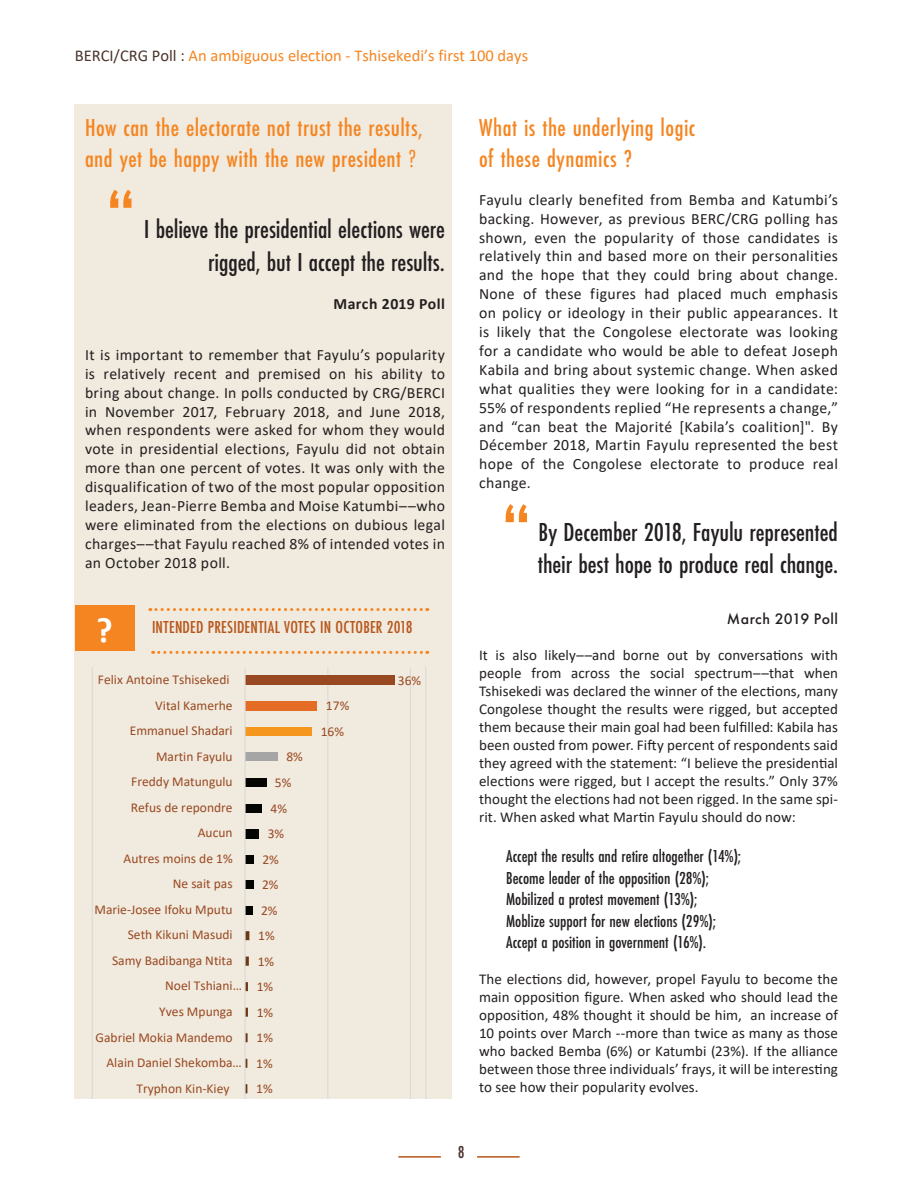
<style>
.page{position:relative;width:918px;height:1188px;background:#fff}
.page>*{position:absolute;margin:0;border:0;box-sizing:border-box;transform-origin:0 0}
.t1{font:700 66px "Century Gothic";color:#f58520}
.t2{font:500 27px/32.4px "Futura PT Cond";letter-spacing:-.005em;color:#231f20;text-align:right}
.t3{font:500 25.5px/30.6px "Futura PT Cond";letter-spacing:.015em;color:#f58520}
.t4{font:500 18px/21.6px "Futura PT Cond";color:#231f20}
.t5{font:500 18px "Futura PT Cond";letter-spacing:.01em;color:#b7561b}
.t6{font:500 18px "Futura PT Cond";color:#4a342b}
.t7{font:16.5px "Calibri";color:#f58520}
.t8{font:15.75px/18.9px "Calibri";letter-spacing:.02em;color:#231f20;text-align:justify}
.t9{font:700 15.75px "Calibri";letter-spacing:.03em;color:#231f20}
.t10{font:500 15.75px "Futura PT";letter-spacing:.025em;color:#231f20}
.t11{font:15px/18px "Calibri";color:#231f20;text-align:justify}
.t12{font:13.5px "Calibri";color:#984921}
.s1{color:#4a342b}
.s2{font-weight:400}
.s3{font-family:"Calibri";font-weight:700;font-size:35.85px;color:#fff}
</style>
<div class="page">
<hr style="left:398px;top:1156px;width:43px;height:2px;background:#b7561b">
<hr style="left:477px;top:1156px;width:43px;height:2px;background:#b7561b">
<div style="left:75px;top:104px;width:377px;height:994px;background:#f1eade"></div>
<div style="left:75px;top:605px;width:60px;height:46px;background:#f58520"></div>
<svg style="left:153px;top:651px;width:275px;height:3px"></svg>
<svg style="left:150px;top:608px;width:278px;height:3px"></svg>
<svg style="left:92px;top:667px;width:334px;height:431px"></svg>
<p class="t7" style="left:75px;top:44px;width:455px"><span class="s1">BERCI/CRG Poll :</span> An ambiguous election - Tshisekedi’s first 100 days</p>
<h3 class="t3" style="left:85px;top:112px;width:339px">How can the electorate not trust the results, and yet be happy with the new president <span class="s2">?</span></h3>
<h1 class="t1" style="left:105px;top:164px;width:33px">“</h1>
<h2 class="t2" style="left:144px;top:213px;width:302px">I believe the presidential elections were rigged, but I accept the results.</h2>
<p class="t9" style="left:333px;top:292px;width:113px">March 2019 Poll</p>
<p class="t8" style="left:85px;top:345px;width:362px">It is important to remember that Fayulu’s popularity is relatively recent and premised on his ability to bring about change. In polls conducted by CRG/BERCI in November 2017, February 2018, and June 2018, when respondents were asked for whom they would vote in presidential elections, Fayulu did not obtain more than one percent of votes. It was only with the disqualification of two of the most popular opposition leaders, Jean-Pierre Bemba and Moise Katumbi––who were eliminated from the elections on dubious legal charges––that Fayulu reached 8% of intended votes in an October 2018 poll.</p>
<p class="t5" style="left:96px;top:617px;width:318px"><span class="s3">?</span> INTENDED PRESIDENTIAL VOTES IN OCTOBER 2018</p>
<p class="t12" style="left:98px;top:670px;width:133px">Felix Antoine Tshisekedi</p>
<p class="t12" style="left:398px;top:671px;width:25px">36%</p>
<p class="t12" style="left:155px;top:696px;width:79px">Vital Kamerhe</p>
<p class="t12" style="left:326px;top:697px;width:25px">17%</p>
<p class="t12" style="left:130px;top:721px;width:104px">Emmanuel Shadari</p>
<p class="t12" style="left:321px;top:722px;width:25px">16%</p>
<p class="t12" style="left:156px;top:747px;width:78px">Martin Fayulu</p>
<p class="t12" style="left:286px;top:748px;width:18px">8%</p>
<p class="t12" style="left:131px;top:772px;width:103px">Freddy Matungulu</p>
<p class="t12" style="left:275px;top:773px;width:18px">5%</p>
<p class="t12" style="left:131px;top:798px;width:103px">Refus de repondre</p>
<p class="t12" style="left:271px;top:799px;width:18px">4%</p>
<p class="t12" style="left:198px;top:823px;width:36px">Aucun</p>
<p class="t12" style="left:268px;top:824px;width:18px">3%</p>
<p class="t12" style="left:124px;top:849px;width:111px">Autres moins de 1%</p>
<p class="t12" style="left:262px;top:850px;width:18px">2%</p>
<p class="t12" style="left:173px;top:874px;width:61px">Ne sait pas</p>
<p class="t12" style="left:262px;top:875px;width:18px">2%</p>
<p class="t12" style="left:94px;top:900px;width:140px">Marie-Josee Ifoku Mputu</p>
<p class="t12" style="left:261px;top:901px;width:18px">2%</p>
<p class="t12" style="left:128px;top:926px;width:106px">Seth Kikuni Masudi</p>
<p class="t12" style="left:258px;top:926px;width:18px">1%</p>
<p class="t12" style="left:112px;top:951px;width:122px">Samy Badibanga Ntita</p>
<p class="t12" style="left:258px;top:952px;width:18px">1%</p>
<p class="t12" style="left:165px;top:977px;width:78px">Noel Tshiani…</p>
<p class="t12" style="left:257px;top:977px;width:18px">1%</p>
<p class="t12" style="left:159px;top:1002px;width:75px">Yves Mpunga</p>
<p class="t12" style="left:257px;top:1003px;width:18px">1%</p>
<p class="t12" style="left:96px;top:1028px;width:139px">Gabriel Mokia Mandemo</p>
<p class="t12" style="left:257px;top:1028px;width:18px">1%</p>
<p class="t12" style="left:107px;top:1053px;width:137px">Alain Daniel Shekomba…</p>
<p class="t12" style="left:256px;top:1054px;width:18px">1%</p>
<p class="t12" style="left:136px;top:1079px;width:95px">Tryphon Kin-Kiey</p>
<p class="t12" style="left:256px;top:1079px;width:18px">1%</p>
<h3 class="t3" style="left:479px;top:112px;width:218px">What is the underlying logic of these dynamics ?</h3>
<p class="t8" style="left:479px;top:190px;width:360px">Fayulu clearly benefited from Bemba and Katumbi’s backing. However, as previous BERC/CRG polling has shown, even the popularity of those candidates is relatively thin and based more on their personalities and the hope that they could bring about change.<br>None of these figures had placed much emphasis on policy or ideology in their public appearances. It is likely that the Congolese electorate was looking for a candidate who would be able to defeat Joseph Kabila and bring about systemic change. When asked what qualities they were looking for in a candidate:<br>55% of respondents replied “He represents a change,” and “can beat the Majorité [Kabila’s coalition]". By Décember 2018, Martin Fayulu represented the best hope of the Congolese electorate to produce real change.</p>
<h1 class="t1" style="left:500px;top:479px;width:33px">“</h1>
<h2 class="t2" style="left:538px;top:515px;width:302px;text-align:left">By December 2018, Fayulu represented their best hope to produce real change.</h2>
<p class="t10" style="left:727px;top:610px;width:113px">March 2019 Poll</p>
<p class="t11" style="left:479px;top:646px;width:360px">It is also likely––and borne out by conversations with people from across the social spectrum––that when Tshisekedi was declared the winner of the elections, many Congolese thought the results were rigged, but accepted them because their main goal had been fulfilled: Kabila has been ousted from power. Fifty percent of respondents said they agreed with the statement: “I believe the presidential elections were rigged, but I accept the results.” Only 37% thought the elections had not been rigged. In the same spi&shy;rit. When asked what Martin Fayulu should do now:</p>
<p class="t4" style="left:506px;top:845px;width:237px">Accept the results and retire altogether (14%); Become leader of the opposition (28%); Mobilized a protest movement (13%);<br>Moblize support for new elections (29%); Accept a position in government (16%).</p>
<p class="t11" style="left:479px;top:970px;width:360px">The elections did, however, propel Fayulu to become the main opposition figure. When asked who should lead the opposition, 48% thought it should be him, an increase of 10 points over March --more than twice as many as those who backed Bemba (6%) or Katumbi (23%). If the alliance between those three individuals’ frays, it will be interesting to see how their popularity evolves.</p>
<p class="t6" style="left:458px;top:1141px;width:8px">8</p>
</div>
